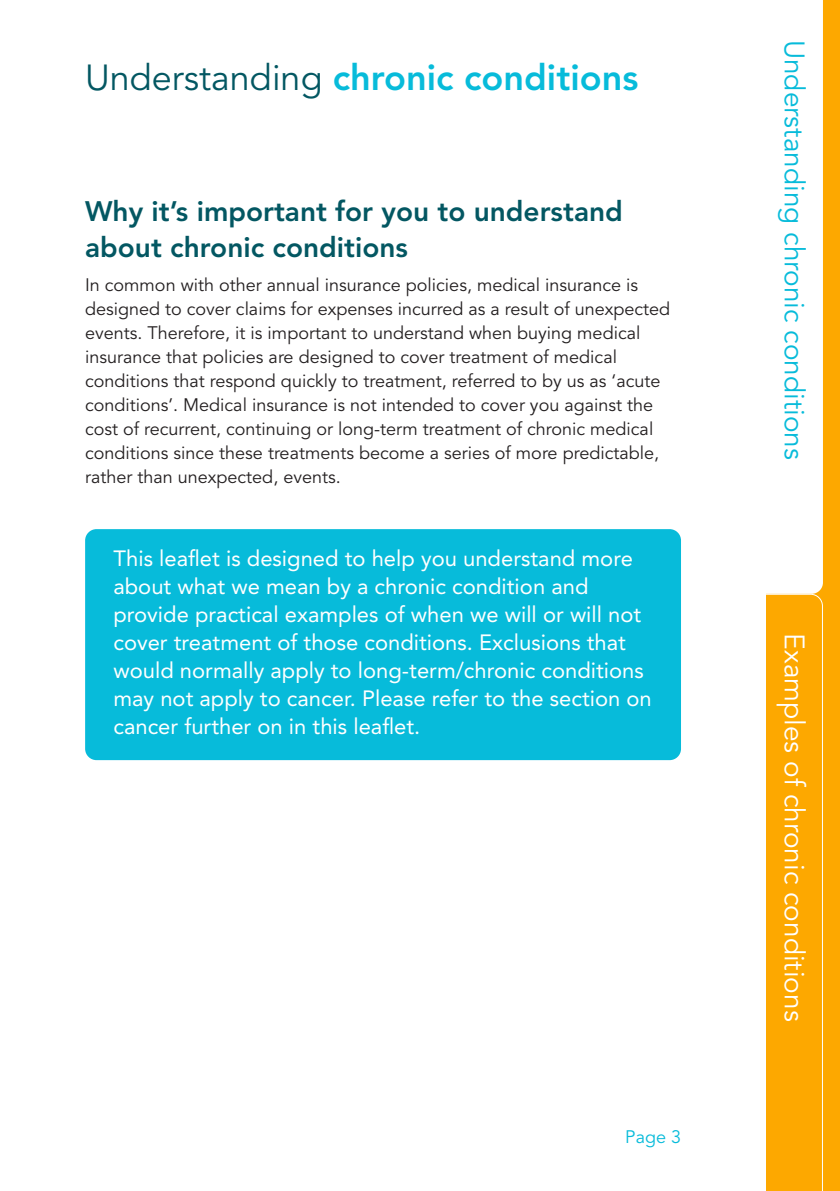
<style>
.page{position:relative;width:840px;height:1191px;background:#fff}
.page>*{position:absolute;margin:0;border:0;box-sizing:border-box;transform-origin:0 0}
.t1{font:800 36px "Avenir LT Std";color:#07bbda}
.t2{font:800 28px/36px "Avenir LT Std";color:#035762}
.t3{font:28px "Avenir LT Std";color:#07bbda}
.t4{font:28px "Avenir LT Std";color:#fff}
.t5{font:22px/28px "Avenir LT Std";color:#fff}
.t6{font:18px/24px "Avenir LT Std";color:#231f20}
.t7{font:18px "Avenir LT Std";color:#07bbda}
.s1{font-weight:400;color:#035762}
</style>
<div class="page">
<div style="left:765px;top:0;width:74px;height:1191px;background:linear-gradient(to bottom,#fda800,#fda800)"></div>
<svg style="left:672px;top:0;width:150px;height:594px"></svg>
<svg style="left:663px;top:594px;width:159px;height:597px"></svg>
<div style="left:85px;top:529px;width:595px;height:231px;background:#07bbda;border-radius:11px"></div>
<h1 class="t1" style="left:85px;top:62px;width:554px"><span class="s1">Understanding</span> chronic conditions</h1>
<h2 class="t2" style="left:85px;top:195px;width:539px">Why it’s important for you to understand about chronic conditions</h2>
<p class="t6" style="left:85px;top:274px;width:586px">In common with other annual insurance policies, medical insurance is designed to cover claims for expenses incurred as a result of unexpected events. Therefore, it is important to understand when buying medical insurance that policies are designed to cover treatment of medical conditions that respond quickly to treatment, referred to by us as ‘acute conditions’. Medical insurance is not intended to cover you against the cost of recurrent, continuing or long-term treatment of chronic medical conditions since these treatments become a series of more predictable, rather than unexpected, events.</p>
<p class="t5" style="left:113px;top:546px;width:539px">This leaflet is designed to help you understand more about what we mean by a chronic condition and provide practical examples of when we will or will not cover treatment of those conditions. Exclusions that would normally apply to long-term/chronic conditions may not apply to cancer. Please refer to the section on cancer further on in this leaflet.</p>
<p class="t7" style="left:625px;top:1129px;width:57px">Page 3</p>
<h2 class="t3" style="left:805px;top:40px;width:422px;rotate:90deg">Understanding chronic conditions</h2>
<h2 class="t4" style="left:805px;top:633px;width:389px;rotate:90deg">Examples of chronic conditions</h2>
</div>
